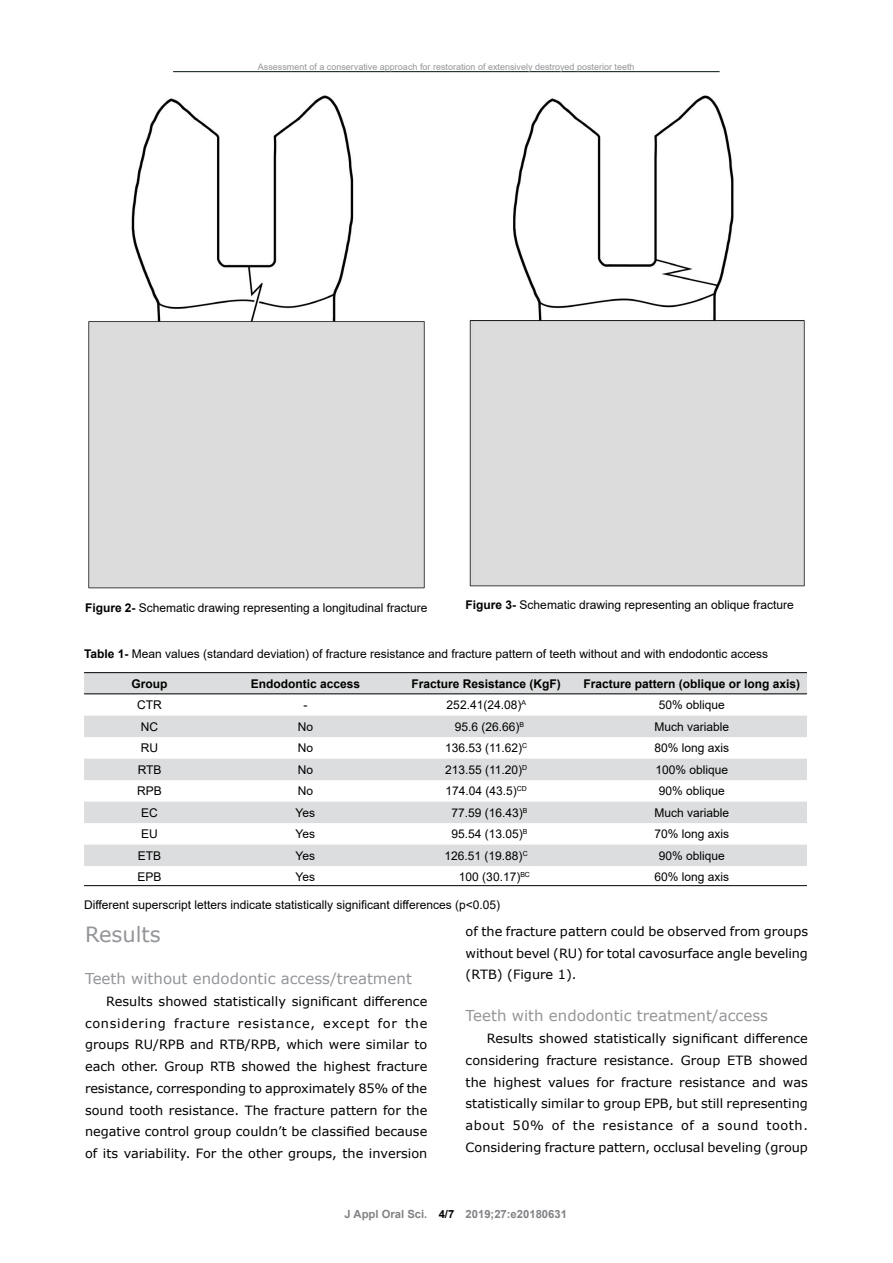
<style>
.page{position:relative;width:893px;height:1263px;background:#fff}
.page>*{position:absolute;margin:0;border:0;box-sizing:border-box;transform-origin:0 0}
.t1{font:21px "Verdana";color:#939598}
.t2{font:15px "Verdana";color:#939598}
.t3{font:12.75px/21.8px "Verdana";letter-spacing:-.005em;color:#000;text-align:justify}
.t4{font:12px "Arial";color:#000}
.t5{font:700 12px "Arial";color:#000}
.t6{font:700 11.25px "Arial";color:#808285}
.t7{font:9px "Arial";color:#939598}
.s1{font-weight:700}
.s2{color:#000}
</style>
<div class="page">
<hr style="left:173px;top:71px;width:547px;height:1px;background:#00110d">
<img style="left:88px;top:95px;width:337px;height:494px">
<img style="left:469px;top:95px;width:336px;height:492px">
<svg style="left:84px;top:673px;width:723px;height:193px;fill:#dcddde"></svg>
<hr style="left:84px;top:672px;width:723px;height:1px;background:#000">
<hr style="left:84px;top:693px;width:723px;height:1px;background:#000">
<hr style="left:84px;top:885px;width:723px;height:1px;background:#000">
<p class="t7" style="left:258px;top:60px;width:378px">Assessment of a conservative approach for restoration of extensively destroyed posterior teeth</p>
<p class="t4" style="left:85px;top:599px;width:344px"><span class="s1">Figure 2-</span> Schematic drawing representing a longitudinal fracture</p>
<p class="t4" style="left:466px;top:597px;width:330px"><span class="s1">Figure 3-</span> Schematic drawing representing an oblique fracture</p>
<p class="t4" style="left:84px;top:645px;width:686px"><span class="s1">Table 1-</span> Mean values (standard deviation) of fracture resistance and fracture pattern of teeth without and with endodontic access</p>
<p class="t5" style="left:132px;top:675px;width:37px">Group</p>
<p class="t5" style="left:251px;top:675px;width:111px">Endodontic access</p>
<p class="t5" style="left:411px;top:675px;width:151px">Fracture Resistance (KgF)</p>
<p class="t5" style="left:583px;top:675px;width:218px">Fracture pattern (oblique or long axis)</p>
<p class="t4" style="left:137px;top:697px;width:26px">CTR</p>
<p class="t4" style="left:303px;top:697px;width:5px">-</p>
<p class="t4" style="left:447px;top:697px;width:81px">252.41(24.08)<sup>A</sup></p>
<p class="t4" style="left:659px;top:697px;width:68px">50% oblique</p>
<p class="t4" style="left:141px;top:718px;width:19px">NC</p>
<p class="t4" style="left:298px;top:718px;width:17px">No</p>
<p class="t4" style="left:455px;top:718px;width:71px">95.6 (26.66)<sup>B</sup></p>
<p class="t4" style="left:654px;top:718px;width:76px">Much variable</p>
<p class="t4" style="left:141px;top:740px;width:19px">RU</p>
<p class="t4" style="left:298px;top:740px;width:17px">No</p>
<p class="t4" style="left:445px;top:740px;width:84px">136.53 (11.62)<sup>C</sup></p>
<p class="t4" style="left:654px;top:740px;width:76px">80% long axis</p>
<p class="t4" style="left:138px;top:761px;width:25px">RTB</p>
<p class="t4" style="left:298px;top:761px;width:17px">No</p>
<p class="t4" style="left:445px;top:761px;width:84px">213.55 (11.20)<sup>D</sup></p>
<p class="t4" style="left:655px;top:761px;width:74px">100% oblique</p>
<p class="t4" style="left:137px;top:783px;width:26px">RPB</p>
<p class="t4" style="left:298px;top:783px;width:17px">No</p>
<p class="t4" style="left:445px;top:783px;width:83px">174.04 (43.5)<sup>CD</sup></p>
<p class="t4" style="left:659px;top:783px;width:68px">90% oblique</p>
<p class="t4" style="left:141px;top:804px;width:18px">EC</p>
<p class="t4" style="left:296px;top:804px;width:21px">Yes</p>
<p class="t4" style="left:451px;top:804px;width:78px">77.59 (16.43)<sup>B</sup></p>
<p class="t4" style="left:654px;top:804px;width:76px">Much variable</p>
<p class="t4" style="left:141px;top:826px;width:18px">EU</p>
<p class="t4" style="left:296px;top:826px;width:21px">Yes</p>
<p class="t4" style="left:451px;top:826px;width:78px">95.54 (13.05)<sup>B</sup></p>
<p class="t4" style="left:654px;top:826px;width:76px">70% long axis</p>
<p class="t4" style="left:138px;top:847px;width:25px">ETB</p>
<p class="t4" style="left:296px;top:847px;width:21px">Yes</p>
<p class="t4" style="left:445px;top:847px;width:85px">126.51 (19.88)<sup>C</sup></p>
<p class="t4" style="left:659px;top:847px;width:68px">90% oblique</p>
<p class="t4" style="left:138px;top:869px;width:26px">EPB</p>
<p class="t4" style="left:296px;top:869px;width:21px">Yes</p>
<p class="t4" style="left:459px;top:869px;width:73px">100 (30.17)<sup>BC</sup></p>
<p class="t4" style="left:654px;top:869px;width:76px">60% long axis</p>
<p class="t4" style="left:84px;top:897px;width:417px">Different superscript letters indicate statistically significant differences (p&lt;0.05)</p>
<h1 class="t1" style="left:85px;top:920px;width:77px">Results</h1>
<p class="t2" style="left:85px;top:968px;width:328px">Teeth without endodontic access/treatment</p>
<p class="t3" style="left:85px;top:990px;width:344px;text-indent:21px">Results showed statistically significant difference considering fracture resistance, except for the groups RU/RPB and RTB/RPB, which were similar to each other. Group RTB showed the highest fracture resistance, corresponding to approximately 85% of the sound tooth resistance. The fracture pattern for the negative control group couldn’t be classified because of its variability. For the other groups, the inversion</p>
<p class="t3" style="left:466px;top:920px;width:344px">of the fracture pattern could be observed from groups without bevel (RU) for total cavosurface angle beveling (RTB) (Figure 1).</p>
<p class="t2" style="left:466px;top:1006px;width:304px">Teeth with endodontic treatment/access</p>
<p class="t3" style="left:466px;top:1027px;width:344px;text-indent:21px">Results showed statistically significant difference considering fracture resistance. Group ETB showed the highest values for fracture resistance and was statistically similar to group EPB, but still representing about 50% of the resistance of a sound tooth.<br>Considering fracture pattern, occlusal beveling (group</p>
<p class="t6" style="left:345px;top:1206px;width:224px">J Appl Oral Sci. <span class="s2">4/7</span> 2019;27:e20180631</p>
</div>
